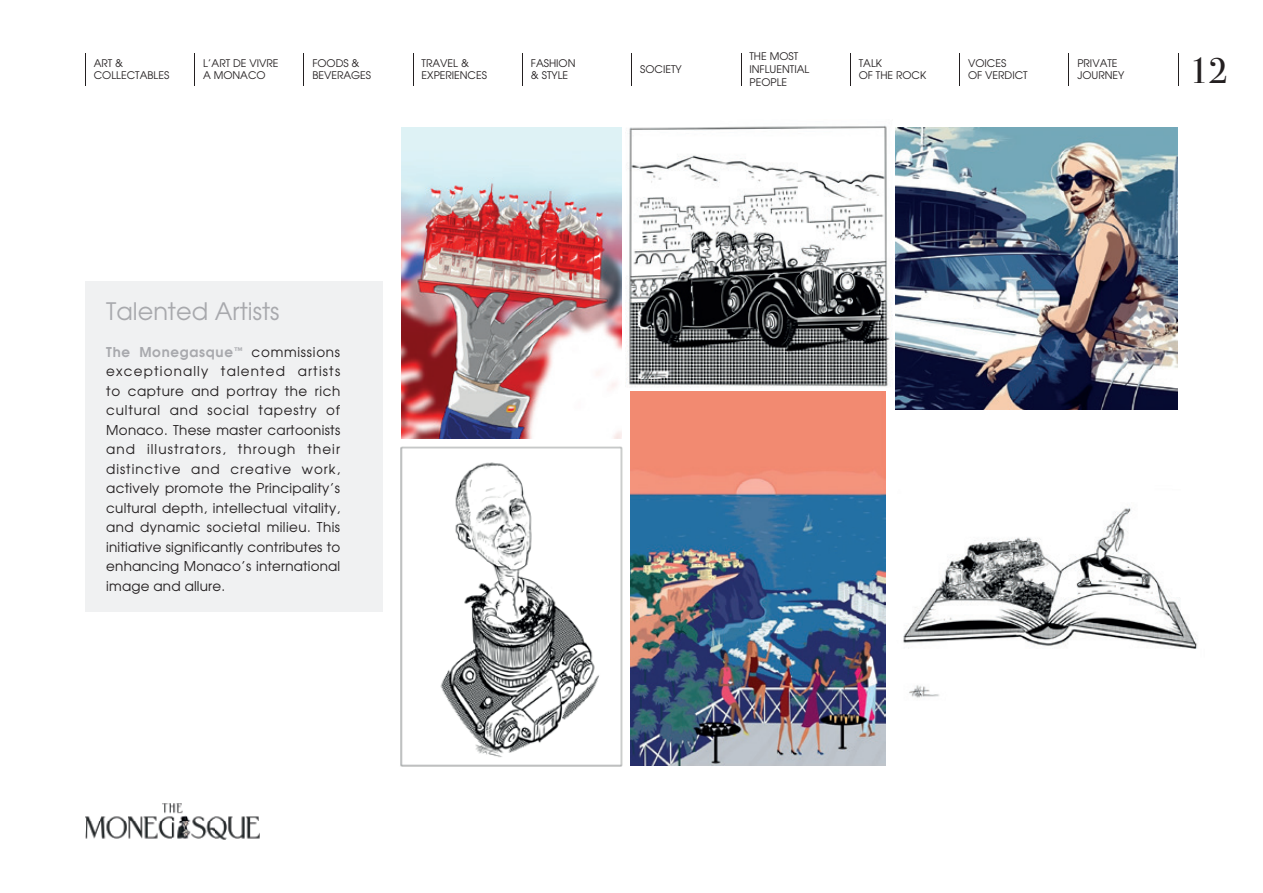
<style>
.page{position:relative;width:1263px;height:893px;background:#fff}
.page>*{position:absolute;margin:0;border:0;box-sizing:border-box;transform-origin:0 0}
.t1{font:36px "Bodoni Svty Two ITCTT";color:#231f20}
.t2{font:24px "Avant Garde";color:#a8a9ad}
.t3{font:13.5px/19.5px "Avant Garde";letter-spacing:.015em;color:#231f20;text-align:justify}
.t4{font:10.5px/12.6px "Avant Garde";color:#231f20}
.s1{font-weight:600;color:#a8a9ad}
</style>
<div class="page">
<img style="left:85px;top:803px;width:174px;height:37px">
<img style="left:903px;top:508px;width:295px;height:190px">
<div style="left:85px;top:281px;width:298px;height:331px;background:#f0f1f2"></div>
<img style="left:626px;top:125px;width:267px;height:262px">
<img style="left:401px;top:128px;width:220px;height:310px">
<img style="left:630px;top:391px;width:255px;height:374px">
<img style="left:400px;top:446px;width:223px;height:321px">
<img style="left:896px;top:128px;width:282px;height:282px">
<hr style="left:85px;top:53px;width:1px;height:33px;background:#231f20">
<hr style="left:194px;top:53px;width:1px;height:33px;background:#231f20">
<hr style="left:304px;top:53px;width:1px;height:33px;background:#231f20">
<hr style="left:413px;top:53px;width:1px;height:33px;background:#231f20">
<hr style="left:522px;top:53px;width:1px;height:33px;background:#231f20">
<hr style="left:631px;top:53px;width:1px;height:33px;background:#231f20">
<hr style="left:741px;top:53px;width:1px;height:33px;background:#231f20">
<hr style="left:850px;top:53px;width:1px;height:33px;background:#231f20">
<hr style="left:959px;top:53px;width:1px;height:33px;background:#231f20">
<hr style="left:1069px;top:53px;width:1px;height:33px;background:#231f20">
<hr style="left:1178px;top:53px;width:1px;height:33px;background:#231f20">
<p class="t4" style="left:94px;top:56px;width:77px">ART &amp;<br>COLLECTABLES</p>
<p class="t4" style="left:203px;top:56px;width:77px">L’ART DE VIVRE<br>A MONACO</p>
<p class="t4" style="left:312px;top:56px;width:60px">FOODS &amp;<br>BEVERAGES</p>
<p class="t4" style="left:422px;top:56px;width:67px">TRAVEL &amp;<br>EXPERIENCES</p>
<p class="t4" style="left:531px;top:56px;width:46px">FASHION &amp; STYLE</p>
<p class="t4" style="left:640px;top:63px;width:43px">SOCIETY</p>
<p class="t4" style="left:749px;top:50px;width:61px">THE MOST<br>INFLUENTIAL<br>PEOPLE</p>
<p class="t4" style="left:859px;top:56px;width:69px">TALK<br>OF THE ROCK</p>
<p class="t4" style="left:968px;top:56px;width:61px">VOICES<br>OF VERDICT</p>
<p class="t4" style="left:1077px;top:56px;width:49px">PRIVATE<br>JOURNEY</p>
<h1 class="t1" style="left:1189px;top:41px;width:40px">12</h1>
<h2 class="t2" style="left:106px;top:296px;width:175px">Talented Artists</h2>
<p class="t3" style="left:106px;top:342px;width:236px"><span class="s1">The Monegasque</span><sup>™</sup> commissions exceptionally talented artists to capture and portray the rich cultural and social tapestry of Monaco. These master cartoonists and illustrators, through their distinctive and creative work, actively promote the Principality’s cultural depth, intellectual vitality, and dynamic societal milieu. This initiative significantly contributes to enhancing Monaco’s international image and allure.</p>
</div>
